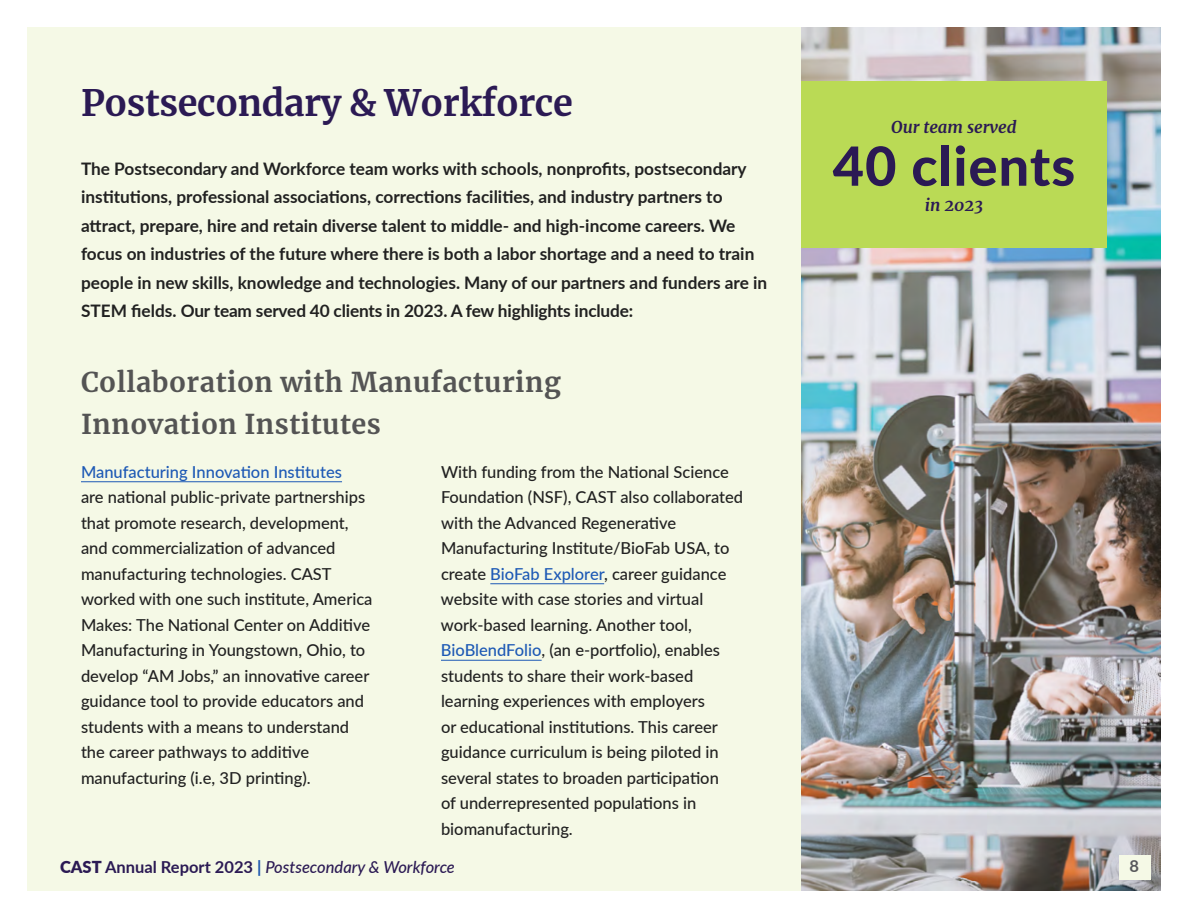
<style>
.page{position:relative;width:1188px;height:918px;background:#fff}
.page>*{position:absolute;margin:0;border:0;box-sizing:border-box;transform-origin:0 0}
.t1{font:800 54px "Lato";letter-spacing:.02em;color:#2b1a54}
.t2{font:700 36px "Merriweather";letter-spacing:-.01em;color:#2b1a54}
.t3{font:700 27px/42px "Merriweather";letter-spacing:.02em;color:#545454}
.t4{font:700 17.25px/28.5px "Lato";color:#212121}
.t5{font:500 16.5px/25.5px "Lato";color:#212121}
.t6{font:italic 500 16.5px "Lato";color:#2b1a54}
.t7{font:italic 700 16.5px "Merriweather";color:#2b1a54}
.t8{font:700 16.5px "Lato";color:#58595b}
.s1{color:#1d59b5}
.s2{font-weight:900;font-style:normal}
.s3{font-weight:700;font-style:normal}
.s4{font-weight:800;font-style:normal;color:#1f59b0}
</style>
<div class="page">
<div style="left:27px;top:27px;width:1134px;height:864px;background:#f5f9e6"></div>
<img style="left:801px;top:27px;width:360px;height:864px">
<div style="left:801px;top:81px;width:306px;height:166px;background:#bada55"></div>
<hr style="left:81px;top:481px;width:261px;height:1px;background:#1d59b5">
<hr style="left:490px;top:583px;width:114px;height:1px;background:#1d59b5">
<hr style="left:441px;top:660px;width:101px;height:1px;background:#1d59b5">
<div style="left:1119px;top:855px;width:31px;height:24px;background:#f5f9e6"></div>
<h2 class="t2" style="left:81px;top:78px;width:494px">Postsecondary &amp; Workforce</h2>
<p class="t4" style="left:81px;top:154px;width:688px">The Postsecondary and Workforce team works with schools, nonprofits, postsecondary institutions, professional associations, corrections facilities, and industry partners to attract, prepare, hire and retain diverse talent to middle- and high-income careers. We focus on industries of the future where there is both a labor shortage and a need to train people in new skills, knowledge and technologies. Many of our partners and funders are in STEM fields. Our team served 40 clients in 2023. A few highlights include:</p>
<p class="t7" style="left:891px;top:116px;width:127px">Our team served</p>
<p class="t1" style="left:833px;top:126px;width:244px">40 clients</p>
<p class="t7" style="left:925px;top:194px;width:60px">in 2023</p>
<h3 class="t3" style="left:81px;top:361px;width:481px">Collaboration with Manufacturing<br>Innovation Institutes</h3>
<p class="t5" style="left:81px;top:458px;width:293px"><span class="s1">Manufacturing Innovation Institutes<br></span>are national public-private partnerships that promote research, development, and commercialization of advanced manufacturing technologies. CAST worked with one such institute, America Makes: The National Center on Additive Manufacturing in Youngstown, Ohio, to develop “AM Jobs,” an innovative career guidance tool to provide educators and students with a means to understand the career pathways to additive manufacturing (i.e, 3D printing).</p>
<p class="t5" style="left:441px;top:458px;width:304px">With funding from the National Science Foundation (NSF), CAST also collaborated with the Advanced Regenerative Manufacturing Institute/BioFab USA, to create <span class="s1">BioFab Explorer</span>, career guidance website with case stories and virtual work-based learning. Another tool, <span class="s1">BioBlendFolio</span>, (an e-portfolio), enables students to share their work-based learning experiences with employers<br>or educational institutions. This career guidance curriculum is being piloted in several states to broaden participation<br>of underrepresented populations in biomanufacturing.</p>
<p class="t6" style="left:60px;top:855px;width:396px"><span class="s2">CAST</span> <span class="s3">Annual Report 2023</span> <span class="s4">|</span> Postsecondary &amp; Workforce</p>
<p class="t8" style="left:1130px;top:854px;width:11px">8</p>
</div>
